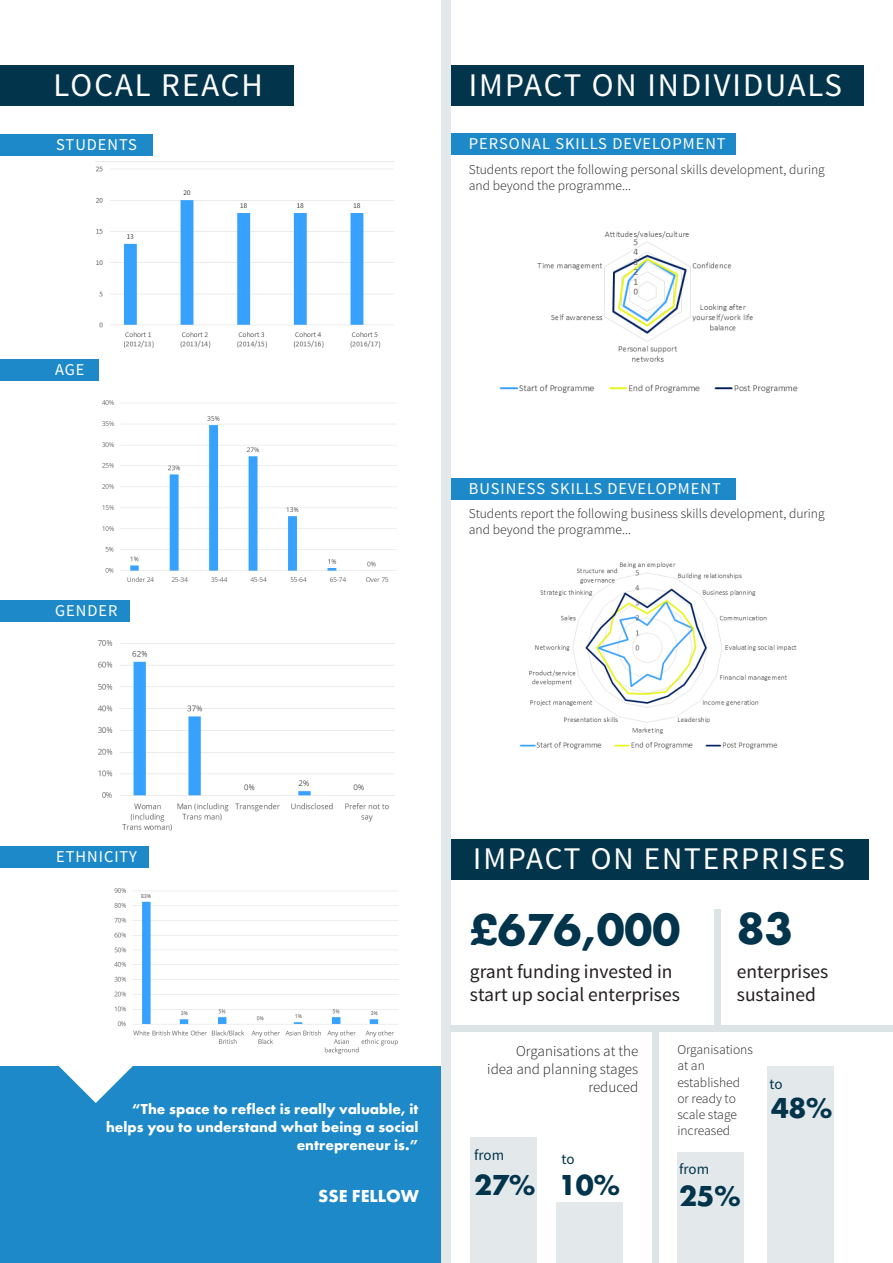
<style>
.page{position:relative;width:893px;height:1263px;background:#fff}
.page>*{position:absolute;margin:0;border:0;box-sizing:border-box;transform-origin:0 0}
.t1{font:700 46.5px "Futura Round W01";color:#02344c}
.t2{font:33px "Source Sans Pro";letter-spacing:.06em;color:#fff}
.t3{font:31.5px "Source Sans Pro";letter-spacing:.06em;color:#fff}
.t4{font:700 30px "Futura Round W01";letter-spacing:-.02em;color:#02344c}
.t5{font:19.5px/23.4px "Source Sans Pro";color:#231f20}
.t6{font:700 18px "Futura Round W01";color:#fff}
.t7{font:16.5px "Source Sans Pro";letter-spacing:.06em;color:#fff}
.t8{font:700 15px/18px "Futura Round W01";color:#fff;text-align:right}
.t9{font:300 15px/18px "Source Sans Pro";color:#231f20;text-align:right}
.t10{font:15px "Source Sans Pro";letter-spacing:-.005em;color:#02344c}
.t11{font:300 13.5px/16.2px "Source Sans Pro";color:#231f20}
</style>
<div class="page">
<div style="left:768px;top:1067px;width:66px;height:196px;background:#e3e9eb"></div>
<div style="left:557px;top:1202px;width:66px;height:61px;background:#e3e9eb"></div>
<div style="left:446px;top:65px;width:417px;height:40px;background:#02344c"></div>
<div style="left:0;top:846px;width:148px;height:22px;background:#1e89c9"></div>
<div style="left:0;top:600px;width:130px;height:21px;background:#1e89c9"></div>
<div style="left:0;top:360px;width:99px;height:21px;background:#1e89c9"></div>
<div style="left:0;top:65px;width:293px;height:40px;background:#02344c"></div>
<div style="left:471px;top:1137px;width:66px;height:126px;background:#e3e9eb"></div>
<div style="left:0;top:1067px;width:450px;height:196px;background:#1e89c9"></div>
<div style="left:0;top:135px;width:152px;height:21px;background:#1e89c9"></div>
<div style="left:442px;top:0;width:9px;height:1263px;background:#e3e9eb"></div>
<img style="left:95px;top:161px;width:300px;height:187px">
<img style="left:97px;top:640px;width:298px;height:191px">
<img style="left:499px;top:231px;width:299px;height:162px">
<img style="left:519px;top:562px;width:278px;height:188px">
<svg style="left:43px;top:1066px;width:105px;height:37px"></svg>
<div style="left:498px;top:219px;width:19px;height:18px;background:#fff"></div>
<div style="left:525px;top:219px;width:22px;height:18px;background:#fff"></div>
<div style="left:521px;top:558px;width:22px;height:18px;background:#fff"></div>
<div style="left:714px;top:910px;width:6px;height:116px;background:#dce4e6"></div>
<div style="left:450px;top:1025px;width:443px;height:6px;background:#dce4e6"></div>
<div style="left:653px;top:1025px;width:6px;height:238px;background:#dce4e6"></div>
<div style="left:451px;top:134px;width:285px;height:21px;background:#1e89c9"></div>
<div style="left:451px;top:478px;width:285px;height:21px;background:#1e89c9"></div>
<div style="left:451px;top:839px;width:417px;height:40px;background:#02344c"></div>
<div style="left:677px;top:1152px;width:66px;height:111px;background:#e3e9eb"></div>
<img style="left:102px;top:400px;width:295px;height:182px">
<img style="left:114px;top:888px;width:284px;height:167px">
<p class="t2" style="left:54px;top:65px;width:211px">LOCAL REACH</p>
<p class="t2" style="left:469px;top:65px;width:375px">IMPACT ON INDIVIDUALS</p>
<p class="t7" style="left:56px;top:135px;width:82px">STUDENTS</p>
<p class="t7" style="left:55px;top:360px;width:31px">AGE</p>
<p class="t7" style="left:55px;top:600px;width:64px">GENDER</p>
<p class="t7" style="left:469px;top:134px;width:258px">PERSONAL SKILLS DEVELOPMENT</p>
<p class="t11" style="left:469px;top:161px;width:358px">Students report the following personal skills development, during and beyond the programme...</p>
<p class="t7" style="left:469px;top:478px;width:253px">BUSINESS SKILLS DEVELOPMENT</p>
<p class="t11" style="left:469px;top:505px;width:357px">Students report the following business skills development, during and beyond the programme...</p>
<p class="t7" style="left:56px;top:846px;width:82px">ETHNICITY</p>
<p class="t3" style="left:473px;top:839px;width:373px">IMPACT ON ENTERPRISES</p>
<p class="t8" style="left:106px;top:1099px;width:314px">“The space to reflect is really valuable, it helps you to understand what being a social entrepreneur is.”</p>
<p class="t6" style="left:318px;top:1186px;width:102px">SSE FELLOW</p>
<p class="t1" style="left:737px;top:901px;width:57px">83</p>
<p class="t1" style="left:470px;top:902px;width:212px">£676,000</p>
<p class="t5" style="left:470px;top:960px;width:211px">grant funding invested in start up social enterprises</p>
<p class="t9" style="left:487px;top:1042px;width:152px">Organisations at the idea and planning stages reduced</p>
<p class="t5" style="left:737px;top:960px;width:93px">enterprises sustained</p>
<p class="t11" style="left:677px;top:1042px;width:77px">Organisations at an established or ready to scale stage increased</p>
<p class="t10" style="left:769px;top:1075px;width:15px">to</p>
<p class="t4" style="left:771px;top:1090px;width:63px">48%</p>
<p class="t10" style="left:474px;top:1146px;width:31px">from</p>
<p class="t10" style="left:561px;top:1149px;width:15px">to</p>
<p class="t4" style="left:474px;top:1167px;width:63px">27%</p>
<p class="t4" style="left:558px;top:1167px;width:63px">10%</p>
<p class="t10" style="left:679px;top:1160px;width:31px">from</p>
<p class="t4" style="left:679px;top:1178px;width:63px">25%</p>
</div>
